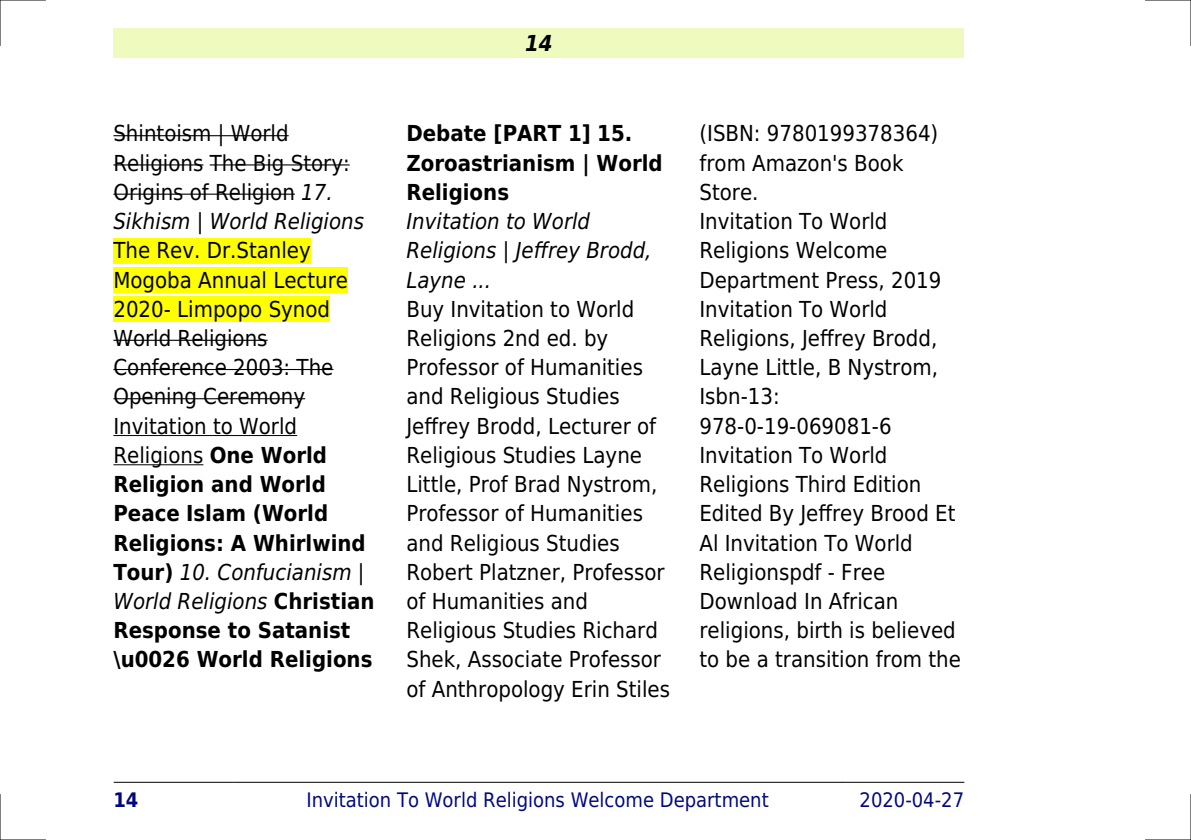
<style>
.page{position:relative;width:1191px;height:840px;background:#fff}
.page>*{position:absolute;margin:0;border:0;box-sizing:border-box;transform-origin:0 0}
.t1{font:22px/29.2px "DejaVu Sans Condensed";color:#000}
.t2{font:italic 22px/29.2px "DejaVu Sans Condensed";color:#000}
.t3{font:700 22px/29.2px "DejaVu Sans Condensed";color:#000}
.t4{font:italic 700 22px "DejaVu Sans Condensed";color:#000}
.t5{font:20px "DejaVu Sans Condensed";color:#000880}
.t6{font:700 20px "DejaVu Sans Condensed";color:#000880}
.s1{font-style:italic}
.s2{font-weight:700}
</style>
<div class="page">
<div style="left:113px;top:28px;width:851px;height:30px;background:#effbbe"></div>
<hr style="left:114px;top:781px;width:119px;height:1px;background:#000">
<hr style="left:233px;top:781px;width:608px;height:1px;background:#000">
<hr style="left:842px;top:781px;width:122px;height:1px;background:#000">
<hr style="left:113px;top:135px;width:176px;height:1px;background:#000">
<hr style="left:113px;top:164px;width:90px;height:1px;background:#000">
<hr style="left:210px;top:164px;width:140px;height:1px;background:#000">
<hr style="left:113px;top:193px;width:182px;height:2px;background:#000">
<div style="left:113px;top:238px;width:198px;height:25px;background:#ff0"></div>
<div style="left:113px;top:267px;width:235px;height:25px;background:#ff0"></div>
<div style="left:113px;top:296px;width:217px;height:26px;background:#ff0"></div>
<hr style="left:113px;top:339px;width:155px;height:1px;background:#000">
<hr style="left:113px;top:369px;width:220px;height:1px;background:#000">
<hr style="left:113px;top:398px;width:192px;height:1px;background:#000">
<hr style="left:113px;top:435px;width:184px;height:1px;background:#000">
<hr style="left:113px;top:464px;width:90px;height:1px;background:#000">
<hr style="left:0;top:0;width:45px;height:1px;background:#000">
<hr style="left:1145px;top:0;width:46px;height:1px;background:#000">
<hr style="left:0;top:839px;width:45px;height:1px;background:#000">
<hr style="left:1145px;top:839px;width:46px;height:1px;background:#000">
<hr style="left:0;top:0;width:1px;height:45px;background:#000">
<hr style="left:0;top:794px;width:1px;height:45px;background:#000">
<hr style="left:1190px;top:0;width:1px;height:45px;background:#000">
<hr style="left:1190px;top:794px;width:1px;height:45px;background:#000">
<p class="t1" style="left:113px;top:119px;width:252px">Shintoism | World<br>Religions The Big Story:<br>Origins of Religion <span class="s1">17.<br>Sikhism | World Religions</span></p>
<p class="t1" style="left:113px;top:236px;width:263px">The Rev. Dr.Stanley<br>Mogoba Annual Lecture<br>2020- Limpopo Synod<br>World Religions<br>Conference 2003: The<br>Opening Ceremony<br>Invitation to World<br>Religions <span class="s2">One World<br>Religion and World<br>Peace Islam (World<br>Religions: A Whirlwind<br>Tour)</span> <span class="s1">10. Confucianism |<br>World Religions</span> <span class="s2">Christian<br>Response to Satanist \u0026 World Religions</span></p>
<p class="t4" style="left:525px;top:30px;width:29px">14</p>
<p class="t3" style="left:406px;top:119px;width:258px">Debate [PART 1] 15.<br>Zoroastrianism | World<br>Religions</p>
<p class="t2" style="left:406px;top:207px;width:247px">Invitation to World<br>Religions | Jeffrey Brodd,<br>Layne ...</p>
<p class="t1" style="left:406px;top:294px;width:265px">Buy Invitation to World<br>Religions 2nd ed. by<br>Professor of Humanities and Religious Studies<br>Jeffrey Brodd, Lecturer of<br>Religious Studies Layne<br>Little, Prof Brad Nystrom,<br>Professor of Humanities and Religious Studies<br>Robert Platzner, Professor of Humanities and<br>Religious Studies Richard<br>Shek, Associate Professor of Anthropology Erin Stiles</p>
<p class="t1" style="left:699px;top:119px;width:263px">(ISBN: 9780199378364) from Amazon's Book<br>Store.<br>Invitation To World<br>Religions Welcome<br>Department Press, 2019<br>Invitation To World<br>Religions, Jeffrey Brodd,<br>Layne Little, B Nystrom,<br>Isbn-13:<br>978-0-19-069081-6<br>Invitation To World<br>Religions Third Edition<br>Edited By Jeffrey Brood Et<br>Al Invitation To World<br>Religionspdf - Free<br>Download In African religions, birth is believed to be a transition from the</p>
<p class="t6" style="left:113px;top:787px;width:27px">14</p>
<p class="t5" style="left:306px;top:787px;width:464px">Invitation To World Religions Welcome Department</p>
<p class="t5" style="left:859px;top:787px;width:106px">2020-04-27</p>
</div>
